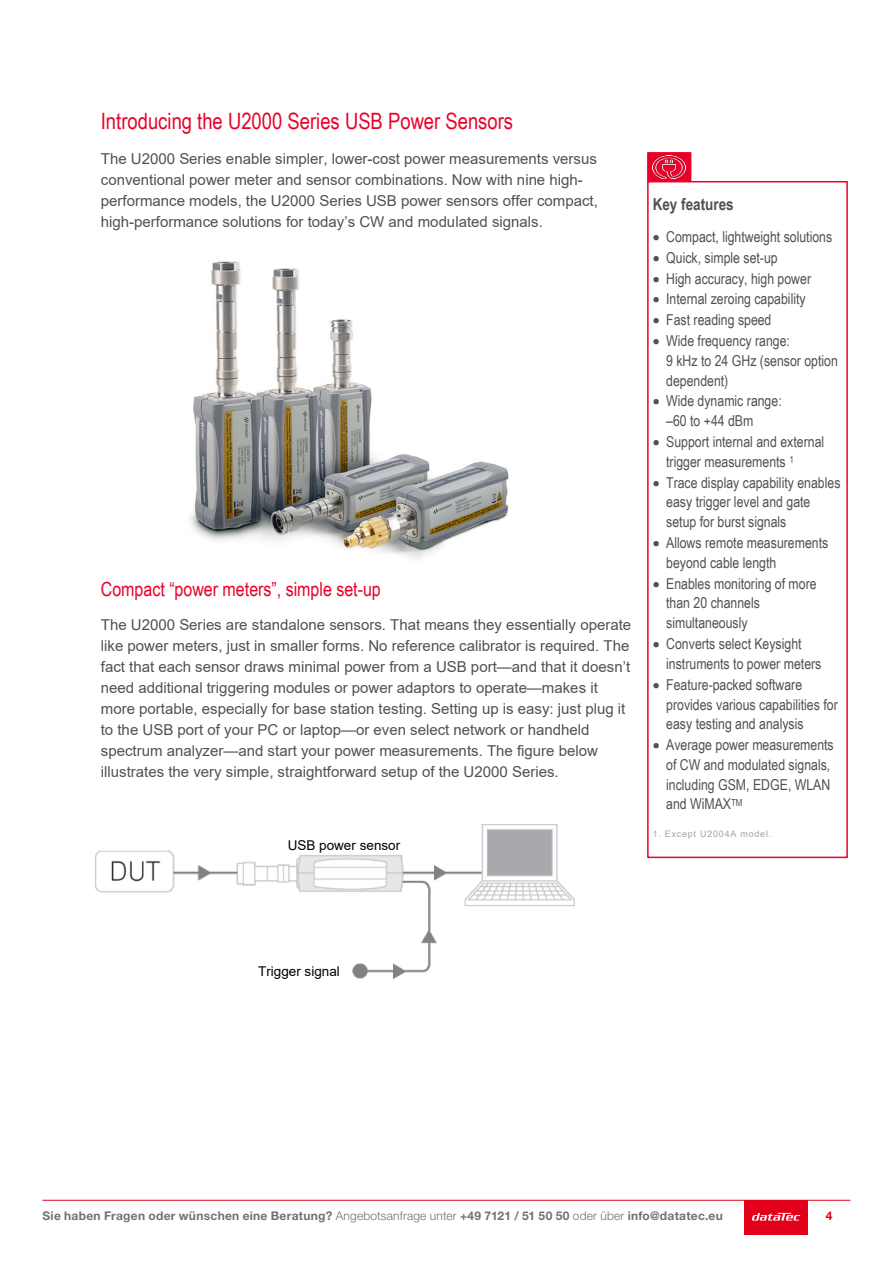
<style>
.page{position:relative;width:893px;height:1263px;background:#fff}
.page>*{position:absolute;margin:0;border:0;box-sizing:border-box;transform-origin:0 0}
.t1{font:22.5px "Arial Narrow";color:#e90029}
.t2{font:19.5px "Arial Narrow";color:#e90029}
.t3{font:700 16.5px "Arial Narrow";color:#524f56}
.t4{font:15px/21px "Arial";color:#524f56}
.t5{font:15px/19.8px "Arial Narrow";color:#524f56}
.t6{font:13.5px "Arial";color:#000}
.t7{font:700 12px "Helvetica Neue LT Pro";letter-spacing:.025em;color:#707172}
.t8{font:700 12px "Helvetica Neue LT Pro";color:#e2001a}
.t9{font:9px "Arial";letter-spacing:.085em;color:#a4a1a9}
.s1{font-weight:300}
</style>
<div class="page">
<div style="left:744px;top:1200px;width:64px;height:34px;background:#e2001a"></div>
<svg style="left:752px;top:1213px;width:48px;height:7px"></svg>
<hr style="left:43px;top:1200px;width:807px;height:1px;background:#e2001a">
<img style="left:190px;top:261px;width:319px;height:298px">
<img style="left:95px;top:825px;width:479px;height:154px">
<div style="left:649px;top:153px;width:42px;height:28px;background:#e90029"></div>
<img style="left:652px;top:156px;width:34px;height:23px">
<div style="left:647px;top:152px;width:44px;height:30px;border:2px solid #e90029"></div>
<div style="left:647px;top:181px;width:201px;height:677px;border:2px solid #ee0029"></div>
<img style="left:649px;top:188px;width:197px;height:663px">
<div style="left:653px;top:829px;width:119px;height:10px;background:#fff"></div>
<h1 class="t1" style="left:101px;top:105px;width:414px">Introducing the U2000 Series USB Power Sensors</h1>
<p class="t4" style="left:101px;top:148px;width:499px">The U2000 Series enable simpler, lower-cost power measurements versus conventional power meter and sensor combinations. Now with nine high&shy;performance models, the U2000 Series USB power sensors offer compact, high-performance solutions for today’s CW and modulated signals.</p>
<h2 class="t2" style="left:101px;top:575px;width:281px">Compact “power meters”, simple set-up</h2>
<p class="t4" style="left:101px;top:614px;width:532px">The U2000 Series are standalone sensors. That means they essentially operate like power meters, just in smaller forms. No reference calibrator is required. The fact that each sensor draws minimal power from a USB port—and that it doesn’t need additional triggering modules or power adaptors to operate—makes it more portable, especially for base station testing. Setting up is easy: just plug it to the USB port of your PC or laptop—or even select network or handheld spectrum analyzer—and start your power measurements. The figure below illustrates the very simple, straightforward setup of the U2000 Series.</p>
<p class="t6" style="left:288px;top:835px;width:114px">USB power sensor</p>
<p class="t3" style="left:653px;top:191px;width:83px">Key features</p>
<p class="t5" style="left:653px;top:226px;width:181px">• Compact, lightweight solutions</p>
<p class="t5" style="left:653px;top:247px;width:127px">• Quick, simple set-up</p>
<p class="t5" style="left:653px;top:268px;width:160px">• High accuracy, high power</p>
<p class="t5" style="left:653px;top:289px;width:154px">• Internal zeroing capability</p>
<p class="t5" style="left:653px;top:309px;width:120px">• Fast reading speed</p>
<p class="t5" style="left:666px;top:330px;width:173px;text-indent:-13px">• Wide frequency range:<br>9 kHz to 24 GHz (sensor option dependent)</p>
<p class="t5" style="left:666px;top:391px;width:117px;text-indent:-13px">• Wide dynamic range: –60 to +44 dBm</p>
<p class="t5" style="left:666px;top:431px;width:160px;text-indent:-13px">• Support internal and external trigger measurements <sup>1</sup></p>
<p class="t5" style="left:666px;top:472px;width:176px;text-indent:-13px">• Trace display capability enables easy trigger level and gate setup for burst signals</p>
<p class="t5" style="left:666px;top:532px;width:164px;text-indent:-13px">• Allows remote measurements beyond cable length</p>
<p class="t5" style="left:666px;top:573px;width:152px;text-indent:-13px">• Enables monitoring of more than 20 channels simultaneously</p>
<p class="t5" style="left:666px;top:633px;width:157px;text-indent:-13px">• Converts select Keysight instruments to power meters</p>
<p class="t5" style="left:666px;top:674px;width:173px;text-indent:-13px">• Feature-packed software provides various capabilities for easy testing and analysis</p>
<p class="t5" style="left:666px;top:734px;width:169px;text-indent:-13px">• Average power measurements of CW and modulated signals, including GSM, EDGE, WLAN and WiMAX<sup>TM</sup></p>
<p class="t9" style="left:653px;top:828px;width:120px">1. Except U2004A model.</p>
<p class="t6" style="left:258px;top:961px;width:83px">Trigger signal</p>
<p class="t7" style="left:43px;top:1209px;width:682px">Sie haben Fragen oder wünschen eine Beratung? <span class="s1">Angebotsanfrage unter</span> +49 7121 / 51 50 50 <span class="s1">oder über</span> info@datatec.eu</p>
<p class="t8" style="left:826px;top:1209px;width:8px">4</p>
</div>
